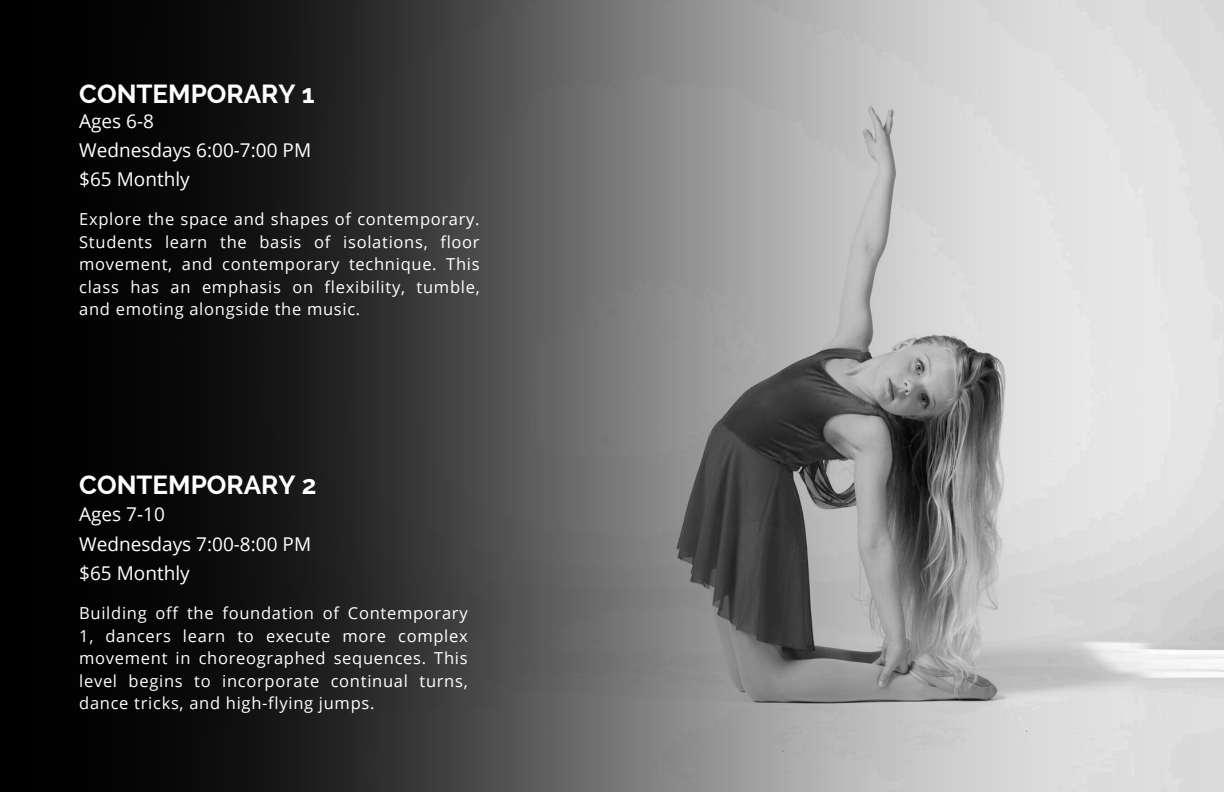
<style>
.page{position:relative;width:1224px;height:792px;background:#fff}
.page>*{position:absolute;margin:0;border:0;box-sizing:border-box;transform-origin:0 0}
.t1{font:700 26px "Raleway";color:#fff}
.t2{font:19px/29.2px "Open Sans";color:#fff}
.t3{font:16.5px/22.5px "Open Sans";letter-spacing:.045em;color:#fff;text-align:justify}
</style>
<div class="page">
<img style="left:0;top:0;width:1224px;height:792px">
<p class="t1" style="left:79px;top:78px;width:237px">CONTEMPORARY 1</p>
<p class="t2" style="left:79px;top:106px;width:233px">Ages 6-8<br>Wednesdays 6:00-7:00 PM</p>
<h1 class="t2" style="left:79px;top:164px;width:112px">$65 Monthly</h1>
<h1 class="t3" style="left:79px;top:208px;width:402px">Explore the space and shapes of contemporary.<br>Students learn the basis of isolations, floor movement, and contemporary technique. This class has an emphasis on flexibility, tumble, and emoting alongside the music.</h1>
<h2 class="t1" style="left:79px;top:470px;width:239px">CONTEMPORARY 2</h2>
<p class="t2" style="left:79px;top:499px;width:233px">Ages 7-10<br>Wednesdays 7:00-8:00 PM</p>
<p class="t2" style="left:79px;top:558px;width:112px">$65 Monthly</p>
<h2 class="t3" style="left:79px;top:602px;width:390px">Building off the foundation of Contemporary 1, dancers learn to execute more complex movement in choreographed sequences. This level begins to incorporate continual turns, dance tricks, and high-flying jumps.</h2>
</div>
